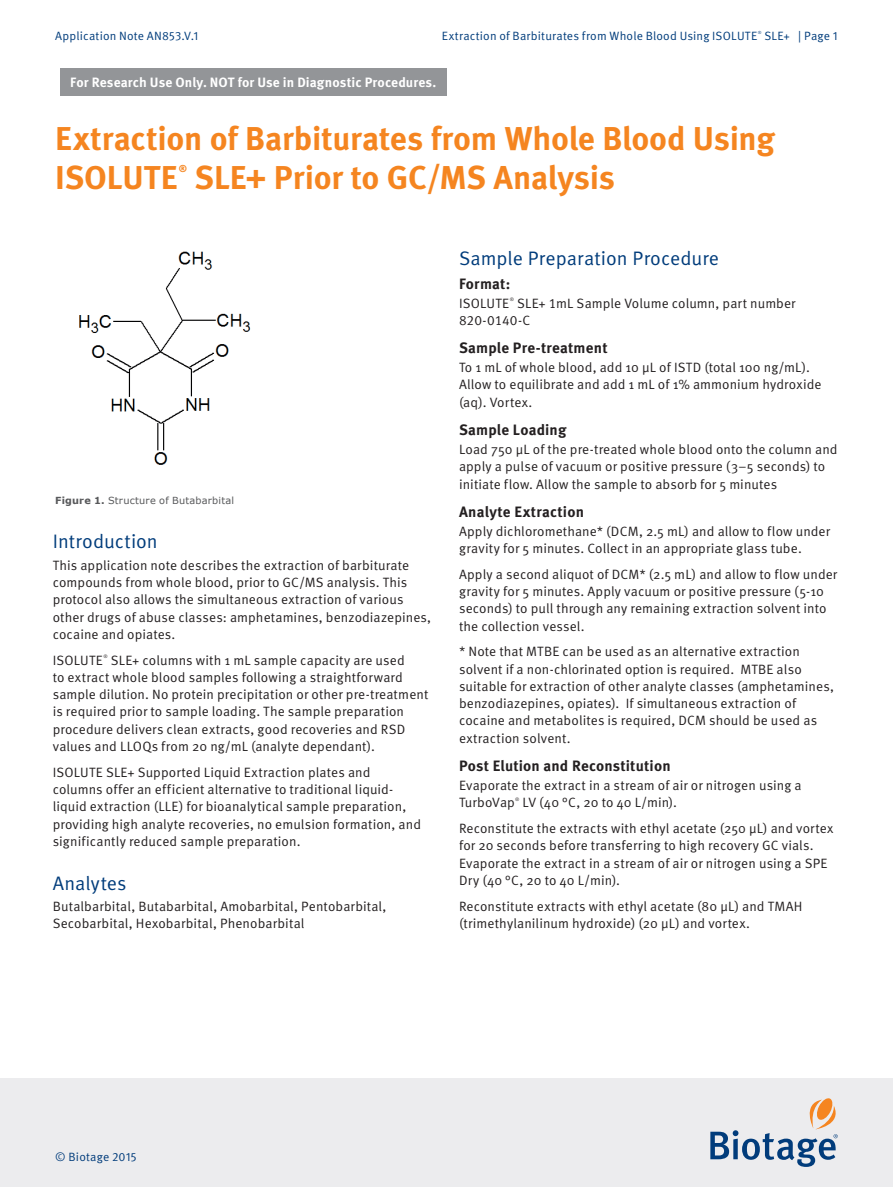
<style>
.page{position:relative;width:893px;height:1187px;background:#fff}
.page>*{position:absolute;margin:0;border:0;box-sizing:border-box;transform-origin:0 0}
.t1{font:700 33px/39px "Meta OT";letter-spacing:-.01em;color:#f58520}
.t2{font:19.5px "Meta OT Norm";letter-spacing:.005em;color:#013c7b}
.t3{font:700 15px "Meta OT";letter-spacing:.01em;color:#231f20}
.t4{font:13.5px/17.2px "Meta OT Norm";letter-spacing:.005em;color:#231f20}
.t5{font:700 13.5px "Meta OT";letter-spacing:.005em;color:#fff}
.t6{font:12px "Meta OT Norm";letter-spacing:.015em;color:#013c7b}
.t7{font:700 9.9px "Meta OT";color:#f58520}
.t8{font:9.75px "Verdana";letter-spacing:.02em;color:#57585a}
.t9{font:4.8px "Meta OT Norm";color:#231f20}
.t10{font:4.35px "Meta OT Norm";color:#013c7b}
.s1{font-weight:700}
</style>
<div class="page">
<div style="left:0;top:1078px;width:893px;height:108px;background:#ececee"></div>
<svg style="left:710px;top:1098px;width:128px;height:68px"></svg>
<img style="left:79px;top:251px;width:172px;height:214px">
<div style="left:60px;top:68px;width:386px;height:28px;background:#939598"></div>
<p class="t6" style="left:55px;top:29px;width:144px">Application Note AN853.V.1</p>
<p class="t6" style="left:442px;top:29px;width:317px">Extraction of Barbiturates from Whole Blood Using ISOLUTE</p>
<p class="t10" style="left:758px;top:30px;width:5px">®</p>
<p class="t6" style="left:764px;top:29px;width:75px">SLE+ | Page 1</p>
<p class="t5" style="left:70px;top:74px;width:367px">For Research Use Only. NOT for Use in Diagnostic Procedures.</p>
<h1 class="t1" style="left:55px;top:120px;width:721px">Extraction of Barbiturates from Whole Blood Using<br>ISOLUTE</h1>
<p class="t7" style="left:179px;top:163px;width:10px">®</p>
<h1 class="t1" style="left:194px;top:159px;width:422px">SLE+ Prior to GC/MS Analysis</h1>
<p class="t8" style="left:55px;top:494px;width:180px"><span class="s1">Figure 1.</span> Structure of Butabarbital</p>
<h2 class="t2" style="left:53px;top:530px;width:107px">Introduction</h2>
<p class="t4" style="left:53px;top:557px;width:380px">This application note describes the extraction of barbiturate compounds from whole blood, prior to GC/MS analysis. This protocol also allows the simultaneous extraction of various other drugs of abuse classes: amphetamines, benzodiazepines, cocaine and opiates.</p>
<p class="t4" style="left:53px;top:651px;width:52px">ISOLUTE</p>
<p class="t9" style="left:104px;top:654px;width:6px">®</p>
<p class="t4" style="left:53px;top:651px;width:377px;text-indent:58px">SLE+ columns with 1 mL sample capacity are used<br>to extract whole blood samples following a straightforward sample dilution. No protein precipitation or other pre-treatment is required prior to sample loading. The sample preparation procedure delivers clean extracts, good recoveries and RSD values and LLOQs from 20 ng/mL (analyte dependant).</p>
<p class="t4" style="left:53px;top:763px;width:370px">ISOLUTE SLE+ Supported Liquid Extraction plates and columns offer an efficient alternative to traditional liquid&shy;liquid extraction (LLE) for bioanalytical sample preparation, providing high analyte recoveries, no emulsion formation, and significantly reduced sample preparation.</p>
<h2 class="t2" style="left:53px;top:871px;width:75px">Analytes</h2>
<p class="t4" style="left:53px;top:898px;width:335px">Butalbarbital, Butabarbital, Amobarbital, Pentobarbital,<br>Secobarbital, Hexobarbital, Phenobarbital</p>
<h2 class="t2" style="left:459px;top:246px;width:261px">Sample Preparation Procedure</h2>
<p class="t3" style="left:459px;top:275px;width:53px">Format:</p>
<p class="t4" style="left:459px;top:295px;width:52px">ISOLUTE</p>
<p class="t9" style="left:510px;top:297px;width:6px">®</p>
<p class="t4" style="left:459px;top:295px;width:338px;text-indent:58px">SLE+ 1mL Sample Volume column, part number<br>820-0140-C</p>
<p class="t3" style="left:459px;top:339px;width:150px">Sample Pre-treatment</p>
<p class="t4" style="left:459px;top:359px;width:364px">To 1 mL of whole blood, add 10 µL of ISTD (total 100 ng/mL).<br>Allow to equilibrate and add 1 mL of 1% ammonium hydroxide (aq). Vortex.</p>
<p class="t3" style="left:459px;top:421px;width:109px">Sample Loading</p>
<p class="t4" style="left:459px;top:441px;width:380px">Load 750 μL of the pre-treated whole blood onto the column and apply a pulse of vacuum or positive pressure (3–5 seconds) to initiate flow. Allow the sample to absorb for 5 minutes</p>
<p class="t3" style="left:459px;top:503px;width:126px">Analyte Extraction</p>
<p class="t4" style="left:459px;top:523px;width:373px">Apply dichloromethane* (DCM, 2.5 mL) and allow to flow under gravity for 5 minutes. Collect in an appropriate glass tube.</p>
<p class="t4" style="left:459px;top:566px;width:380px">Apply a second aliquot of DCM* (2.5 mL) and allow to flow under gravity for 5 minutes. Apply vacuum or positive pressure (5-10 seconds) to pull through any remaining extraction solvent into the collection vessel.</p>
<p class="t4" style="left:459px;top:643px;width:376px">* Note that MTBE can be used as an alternative extraction solvent if a non-chlorinated option is required. MTBE also suitable for extraction of other analyte classes (amphetamines, benzodiazepines, opiates). If simultaneous extraction of cocaine and metabolites is required, DCM should be used as extraction solvent.</p>
<p class="t3" style="left:459px;top:757px;width:213px">Post Elution and Reconstitution</p>
<p class="t4" style="left:459px;top:777px;width:344px">Evaporate the extract in a stream of air or nitrogen using a<br>TurboVap</p>
<p class="t4" style="left:459px;top:790px;width:376px;line-height:25.8px;text-indent:64px">LV (40 °C, 20 to 40 L/min).<br>Reconstitute the extracts with ethyl acetate (250 µL) and vortex</p>
<p class="t4" style="left:459px;top:837px;width:370px">for 20 seconds before transferring to high recovery GC vials.<br>Evaporate the extract in a stream of air or nitrogen using a SPE<br>Dry (40 °C, 20 to 40 L/min).</p>
<p class="t4" style="left:459px;top:897px;width:345px">Reconstitute extracts with ethyl acetate (80 µL) and TMAH (trimethylanilinum hydroxide) (20 µL) and vortex.</p>
<p class="t9" style="left:515px;top:796px;width:6px">®</p>
<p class="t6" style="left:55px;top:1149px;width:83px">© Biotage 2015</p>
</div>
